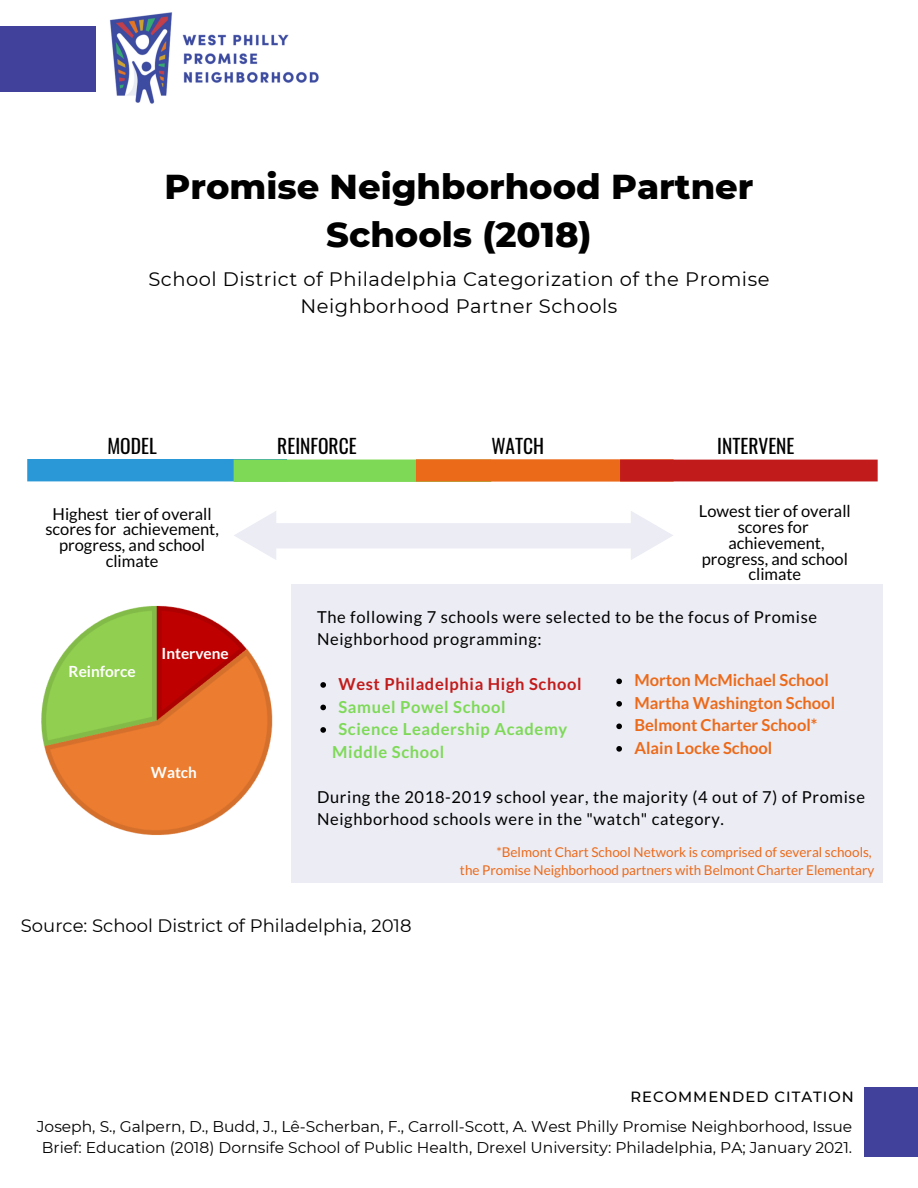
<style>
.page{position:relative;width:918px;height:1188px;background:#fff}
.page>*{position:absolute;margin:0;border:0;box-sizing:border-box;transform-origin:0 0}
.t1{font:800 35.25px/48.3px "Montserrat";color:#000;text-align:center}
.t2{font:19.5px/27px "Montserrat";letter-spacing:.025em;color:#000;text-align:center}
.t3{font:19.5px "Oswald";color:#000}
.t4{font:18px "Montserrat";color:#000}
.t5{font:16.5px/22.5px "Lato";letter-spacing:.04em;color:#000}
.t6{font:16.5px/15.8px "Lato";color:#000;text-align:center}
.t7{font:700 16.5px "Lato";color:#eb6a1a}
.t8{font:700 16.5px "Lato";letter-spacing:.04em;color:#7ed957}
.t9{font:700 16.5px "Lato";letter-spacing:.04em;color:#c21b1b}
.t10{font:15.45px/21.3px "Montserrat";color:#000;text-align:center}
.t11{font:700 15.3px "Lato";color:#fff}
.t12{font:500 14.85px "Montserrat";letter-spacing:.065em;color:#000}
.t13{font:13.5px "Lato";color:#eb6a1a}
</style>
<div class="page">
<div style="left:0;top:27px;width:111px;height:65px;background:#41419b"></div>
<img style="left:96px;top:12px;width:223px;height:92px">
<div style="left:864px;top:1088px;width:54px;height:69px;background:#41419b"></div>
<svg style="left:27px;top:459px;width:851px;height:23px;background:#9a795a"></svg>
<svg style="left:234px;top:511px;width:439px;height:49px"></svg>
<img style="left:41px;top:605px;width:232px;height:231px">
<div style="left:291px;top:585px;width:592px;height:298px;background:#ebecf4"></div>
<svg style="left:320px;top:682px;width:6px;height:6px"></svg>
<svg style="left:320px;top:705px;width:6px;height:5px"></svg>
<svg style="left:320px;top:727px;width:6px;height:6px"></svg>
<svg style="left:616px;top:679px;width:6px;height:5px"></svg>
<svg style="left:616px;top:701px;width:6px;height:6px"></svg>
<svg style="left:616px;top:724px;width:6px;height:5px"></svg>
<svg style="left:616px;top:746px;width:6px;height:6px"></svg>
<p class="t1" style="left:164px;top:162px;width:590px">Promise Neighborhood Partner<br>Schools (2018)</p>
<p class="t2" style="left:148px;top:266px;width:623px">School District of Philadelphia Categorization of the Promise<br>Neighborhood Partner Schools</p>
<p class="t3" style="left:107px;top:431px;width:51px">MODEL</p>
<p class="t3" style="left:277px;top:431px;width:81px">REINFORCE</p>
<p class="t3" style="left:491px;top:431px;width:54px">WATCH</p>
<p class="t3" style="left:717px;top:431px;width:79px">INTERVENE</p>
<p class="t6" style="left:45px;top:505px;width:175px">Highest tier of overall scores for achievement, progress, and school climate</p>
<p class="t6" style="left:699px;top:503px;width:153px">Lowest tier of overall scores for achievement, progress, and school climate</p>
<p class="t11" style="left:69px;top:662px;width:68px">Reinforce</p>
<p class="t11" style="left:162px;top:644px;width:69px">Intervene</p>
<p class="t11" style="left:151px;top:763px;width:48px">Watch</p>
<p class="t5" style="left:317px;top:605px;width:502px">The following 7 schools were selected to be the focus of Promise<br>Neighborhood programming:</p>
<p class="t7" style="left:634px;top:670px;width:196px">Morton McMichael School</p>
<p class="t7" style="left:634px;top:693px;width:202px">Martha Washington School</p>
<p class="t7" style="left:634px;top:715px;width:185px">Belmont Charter School*</p>
<p class="t7" style="left:634px;top:738px;width:139px">Alain Locke School</p>
<p class="t9" style="left:338px;top:674px;width:245px">West Philadelphia High School</p>
<p class="t8" style="left:338px;top:696px;width:169px">Samuel Powel School</p>
<p class="t8" style="left:338px;top:719px;width:230px">Science Leadership Academy</p>
<p class="t8" style="left:332px;top:741px;width:114px">Middle School</p>
<p class="t5" style="left:317px;top:785px;width:550px">During the 2018-2019 school year, the majority (4 out of 7) of Promise<br>Neighborhood schools were in the "watch" category.</p>
<p class="t13" style="left:496px;top:844px;width:377px">*Belmont Chart School Network is comprised of several schools,</p>
<p class="t13" style="left:460px;top:862px;width:416px">the Promise Neighborhood partners with Belmont Charter Elementary</p>
<p class="t4" style="left:21px;top:914px;width:392px">Source: School District of Philadelphia, 2018</p>
<p class="t12" style="left:630px;top:1087px;width:225px">RECOMMENDED CITATION</p>
<p class="t10" style="left:37px;top:1116px;width:817px">Joseph, S., Galpern, D., Budd, J., Lê-Scherban, F., Carroll-Scott, A. West Philly Promise Neighborhood, Issue<br>Brief: Education (2018) Dornsife School of Public Health, Drexel University: Philadelphia, PA; January 2021.</p>
</div>
